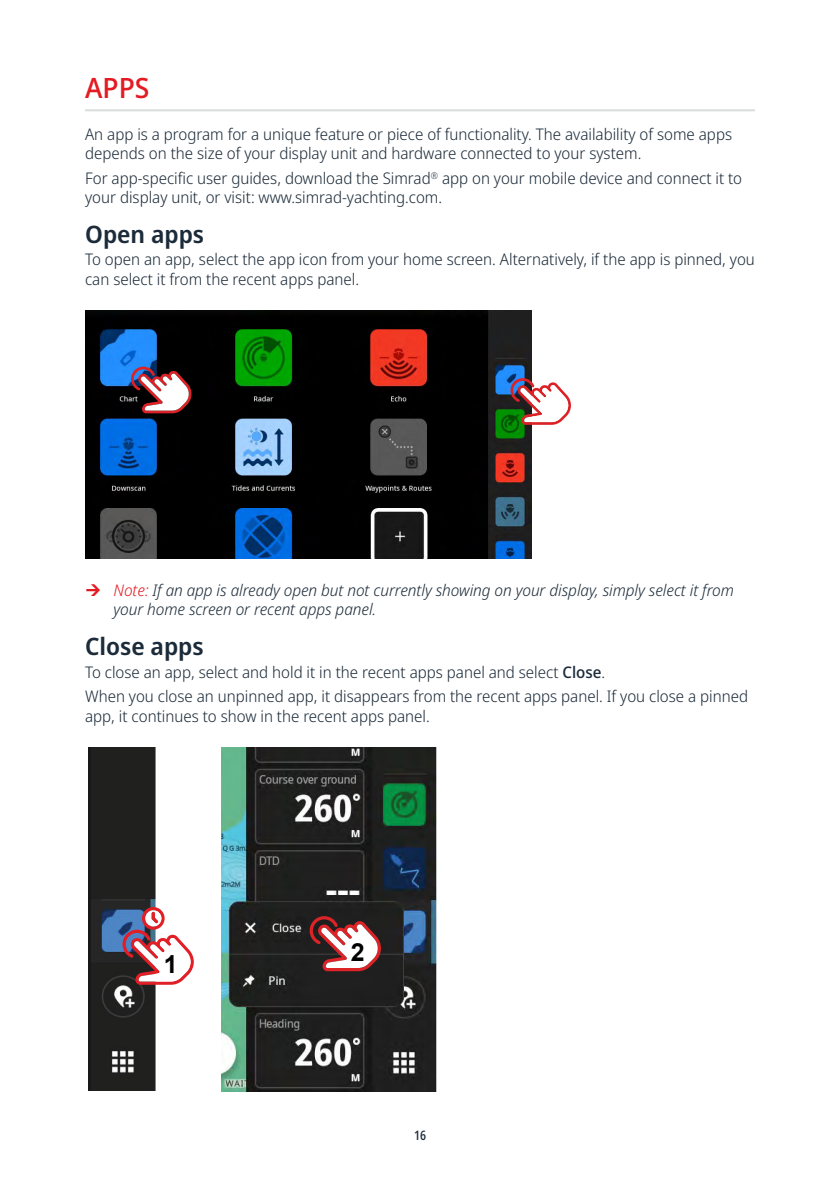
<style>
.page{position:relative;width:840px;height:1191px;background:#fff}
.page>*{position:absolute;margin:0;border:0;box-sizing:border-box;transform-origin:0 0}
.t1{font:500 28px "Noto Sans Display";color:#e31b22}
.t2{font:700 25px "Arial";color:#000}
.t3{font:600 24px "Noto Sans Display";color:#1c2b39}
.t4{font:300 16px/19.2px "Noto Sans Display";color:#1c2b39}
.t5{font:italic 300 16px/19.2px "Noto Sans Display";color:#1c2b39}
.t6{font:500 condensed 13px "Noto Sans Display";color:#1c2b39}
.s1{color:#e31b22}
.s2{font-weight:500}
</style>
<div class="page">
<hr style="left:85px;top:109px;width:669px;height:2px;background:#d8dcdb">
<img style="left:85px;top:310px;width:446px;height:248px">
<svg style="left:131px;top:367px;width:60px;height:46px"></svg>
<svg style="left:510px;top:378px;width:60px;height:47px"></svg>
<img style="left:222px;top:747px;width:214px;height:344px">
<img style="left:89px;top:747px;width:67px;height:344px">
<svg style="left:309px;top:916px;width:72px;height:55px"></svg>
<svg style="left:122px;top:907px;width:72px;height:77px"></svg>
<h1 class="t1" style="left:85px;top:68px;width:66px">APPS</h1>
<p class="t4" style="left:85px;top:125px;width:648px">An app is a program for a unique feature or piece of functionality. The availability of some apps depends on the size of your display unit and hardware connected to your system.</p>
<p class="t4" style="left:85px;top:169px;width:658px">For app-specific user guides, download the Simrad<sup>®</sup> app on your mobile device and connect it to your display unit, or visit: www.simrad-yachting.com.</p>
<h3 class="t3" style="left:85px;top:218px;width:120px">Open apps</h3>
<p class="t4" style="left:85px;top:250px;width:671px">To open an app, select the app icon from your home screen. Alternatively, if the app is pinned, you can select it from the recent apps panel.</p>
<p class="t5" style="left:113px;top:581px;width:621px"><span class="s1">Note:</span> If an app is already open but not currently showing on your display, simply select it from your home screen or recent apps panel.</p>
<h3 class="t3" style="left:85px;top:630px;width:120px">Close apps</h3>
<p class="t4" style="left:85px;top:659px;width:664px;line-height:24.8px">To close an app, select and hold it in the recent apps panel and select <span class="s2">Close</span>.<br>When you close an unpinned app, it disappears from the recent apps panel. If you close a pinned</p>
<p class="t4" style="left:85px;top:706px;width:346px">app, it continues to show in the recent apps panel.</p>
<h2 class="t2" style="left:164px;top:946px;width:15px">1</h2>
<h2 class="t2" style="left:351px;top:934px;width:15px">2</h2>
<p class="t6" style="left:414px;top:1126px;width:14px">16</p>
</div>
